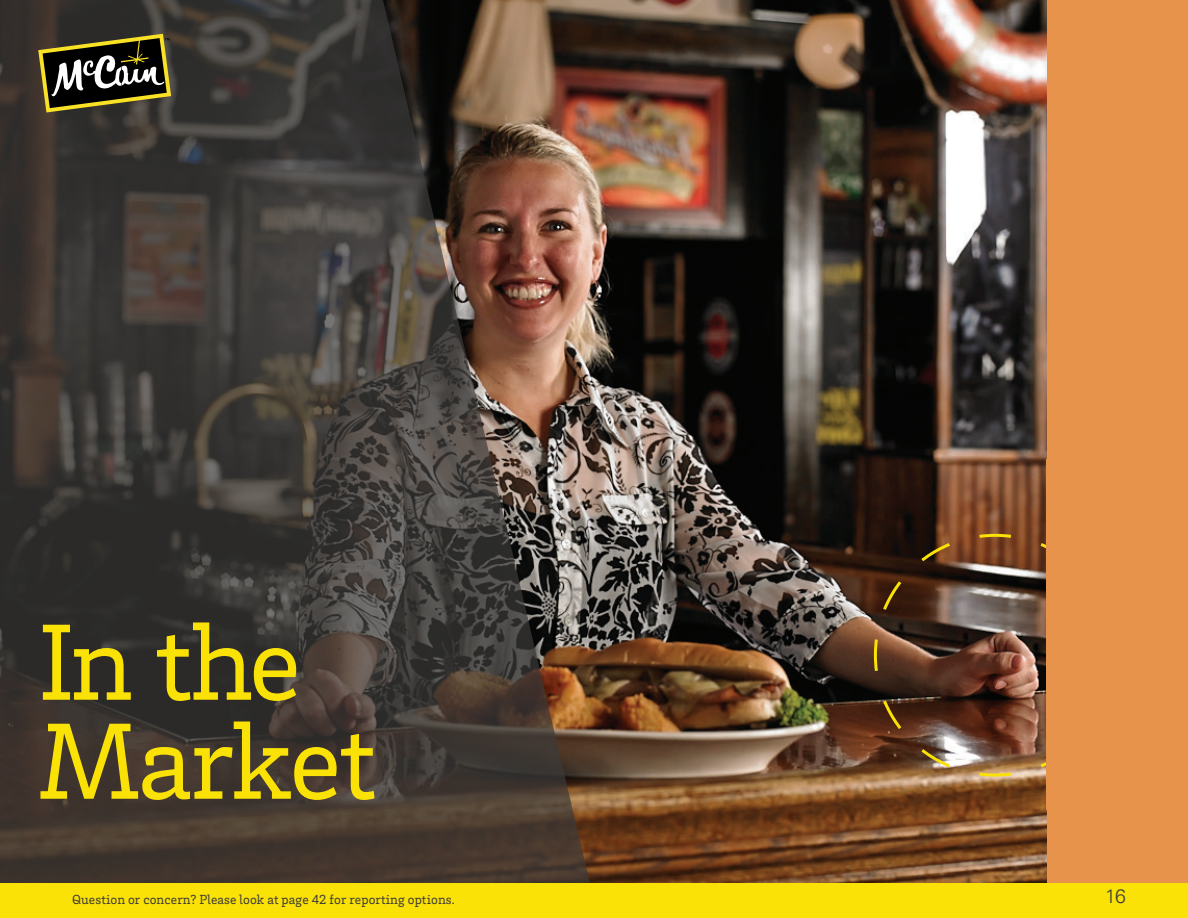
<style>
.page{position:relative;width:1188px;height:918px;background:#fff}
.page>*{position:absolute;margin:0;border:0;box-sizing:border-box;transform-origin:0 0}
.Chapter_Title{font:111px/99px "Brix Slab";letter-spacing:-.025em;color:#fae106}
.t1{font:300 19.5px "Univers LT Pro 45";color:#3c3b3a}
.t2{font:13.5px "Brix Slab";letter-spacing:.01em;color:#3c3b3a}
</style>
<div class="page">
<div style="left:1028px;top:0;width:160px;height:918px;background:#e7934c"></div>
<img style="left:601px;top:0;width:445px;height:883px">
<img style="left:872px;top:532px;width:174px;height:246px">
<svg style="left:0;top:0;width:601px;height:883px;background:#4a4039"></svg>
<svg style="left:38px;top:34px;width:133px;height:78px;background:#514d31"></svg>
<div style="left:0;top:883px;width:1188px;height:35px;background:#fae106"></div>
<p class="Chapter_Title" style="left:38px;top:608px;width:340px">In the<br>Market</p>
<p class="t2" style="left:72px;top:891px;width:384px">Question or concern? Please look at page 42 for reporting options.</p>
<h2 class="t1" style="left:1105px;top:884px;width:22px">16</h2>
</div>
